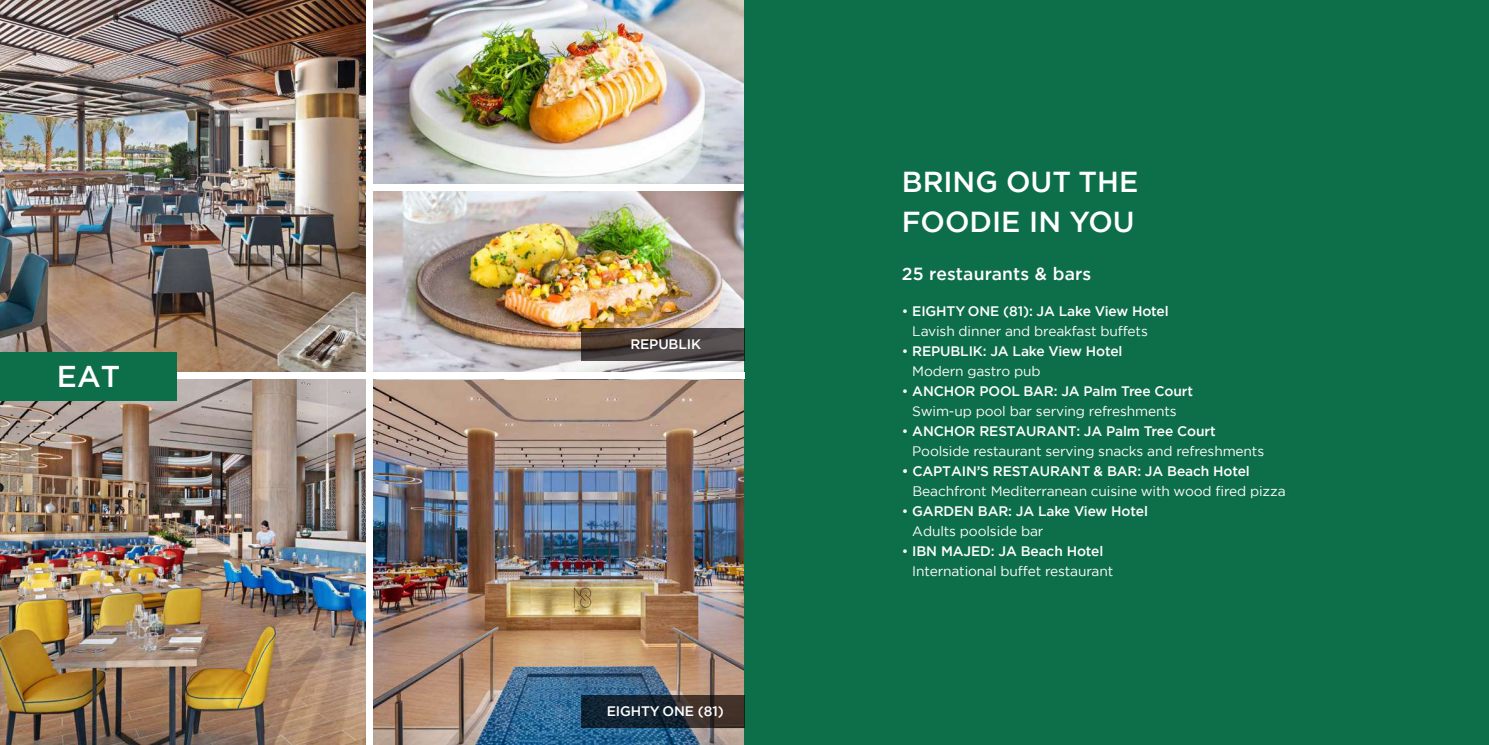
<style>
.page{position:relative;width:1489px;height:745px;background:#fff}
.page>*{position:absolute;margin:0;border:0;box-sizing:border-box;transform-origin:0 0}
.t1{font:500 30px "Gotham";color:#fff}
.t2{font:500 28.75px/39.5px "Gotham";color:#fff}
.t3{font:500 17.5px "Gotham";letter-spacing:.01em;color:#fff}
.t4{font:13.75px/20px "Gotham";letter-spacing:-.01em;color:#fff}
.t5{font:500 13.75px/20px "Gotham";letter-spacing:-.01em;color:#fff}
.s1{font-weight:500}
.s2{font-weight:400}
</style>
<div class="page">
<img style="left:0;top:379px;width:744px;height:365px">
<img style="left:373px;top:0;width:371px;height:184px">
<img style="left:373px;top:191px;width:371px;height:181px">
<div style="left:744px;top:0;width:744px;height:744px;background:#0d6e4a"></div>
<img style="left:0;top:0;width:366px;height:372px">
<svg style="left:581px;top:328px;width:163px;height:32px;background:#483e3b"></svg>
<svg style="left:581px;top:694px;width:163px;height:32px;background:#262b31"></svg>
<div style="left:0;top:352px;width:176px;height:48px;background:#0d6e4a"></div>
<div style="left:366px;top:376px;width:7px;height:368px;background:#fff"></div>
<h1 class="t1" style="left:57px;top:357px;width:65px">EAT</h1>
<p class="t5" style="left:630px;top:334px;width:72px">REPUBLIK</p>
<p class="t5" style="left:607px;top:700px;width:118px">EIGHTY ONE )81(</p>
<h2 class="t2" style="left:901px;top:162px;width:238px">BRING OUT THE<br>FOODIE IN YOU</h2>
<p class="t3" style="left:901px;top:262px;width:191px">25 restaurants &amp; bars</p>
<p class="t4" style="left:912px;top:300px;width:258px;text-indent:-10px">• <span class="s1">EIGHTY ONE (81 :) JA Lake View Hotel<br></span>Lavish dinner and breakfast buffets</p>
<p class="t5" style="left:912px;top:340px;width:212px;text-indent:-10px"><span class="s2">•</span> REPUBLIK: JA Lake View Hotel<br><span class="s2">Modern gastro pub</span></p>
<p class="t4" style="left:901px;top:380px;width:293px;text-align:center">• <span class="s1">ANCHOR POOL BAR: JA Palm Tree Court<br></span>Swim-up pool bar serving refreshments</p>
<p class="t4" style="left:912px;top:420px;width:353px;text-indent:-10px">• <span class="s1">ANCHOR RESTAURANT: JA Palm Tree Court<br></span>Poolside restaurant serving snacks and refreshments</p>
<p class="t5" style="left:901px;top:460px;width:349px">• CAPTAIN S’ RESTAURANT &amp; BAR: JA Beach Hotel</p>
<p class="t4" style="left:912px;top:480px;width:374px">Beachfront Mediterranean cuisine with wood fired pizza</p>
<p class="t5" style="left:912px;top:500px;width:237px;text-indent:-10px"><span class="s2">•</span> GARDEN BAR: JA Lake View Hotel<br><span class="s2">Adults poolside bar</span></p>
<p class="t4" style="left:912px;top:540px;width:202px;text-indent:-10px">• <span class="s1">IBN MAJED: JA Beach Hotel<br></span>International buffet restaurant</p>
</div>
